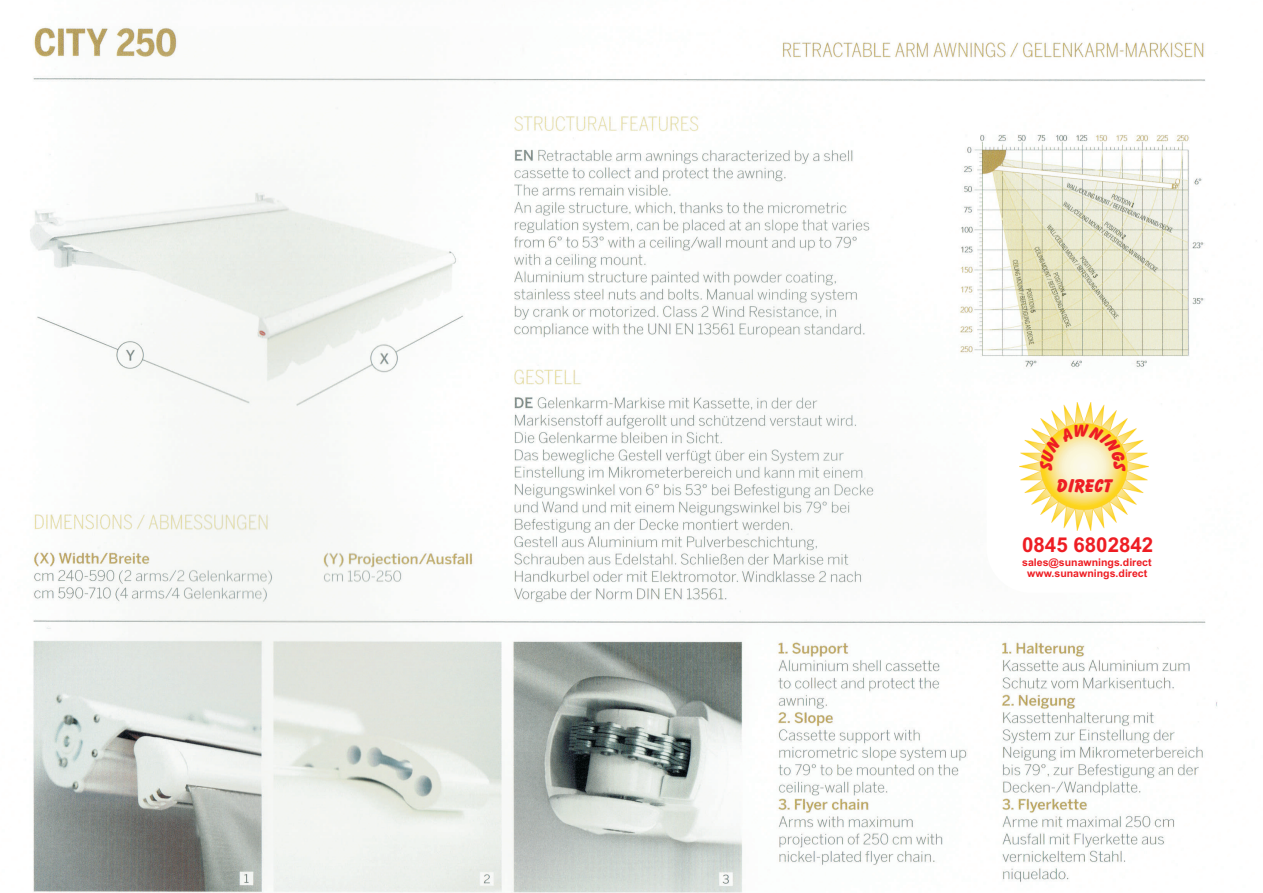
<style>
.page{position:relative;width:1263px;height:893px;background:#fff}
.page>*{position:absolute;margin:0;border:0;box-sizing:border-box;transform-origin:0 0}
.t1{font:700 20.55px "Arial";color:#ee1d23}
.t2{font:800 18.75px "Balloon BT";color:#ee1d23}
.t3{font:700 10.5px/10.4px "Arial";color:#ee1d23;text-align:center}
</style>
<div class="page">
<img style="left:30px;top:9px;width:1187px;height:884px">
<div style="left:987px;top:400px;width:197px;height:193px;background:#fff;border-radius:45px"></div>
<img style="left:1019px;top:402px;width:129px;height:129px">
<svg style="left:1040px;top:424px;width:86px;height:48px;background:#fae58c"></svg>
<h2 class="t2" style="left:1057px;top:478px;width:57px">DIRECT</h2>
<h1 class="t1" style="left:1022px;top:537px;width:133px">0845 6802842</h1>
<p class="t3" style="left:1022px;top:558px;width:131px">sales@sunawnings.direct www.sunawnings.direct</p>
</div>
